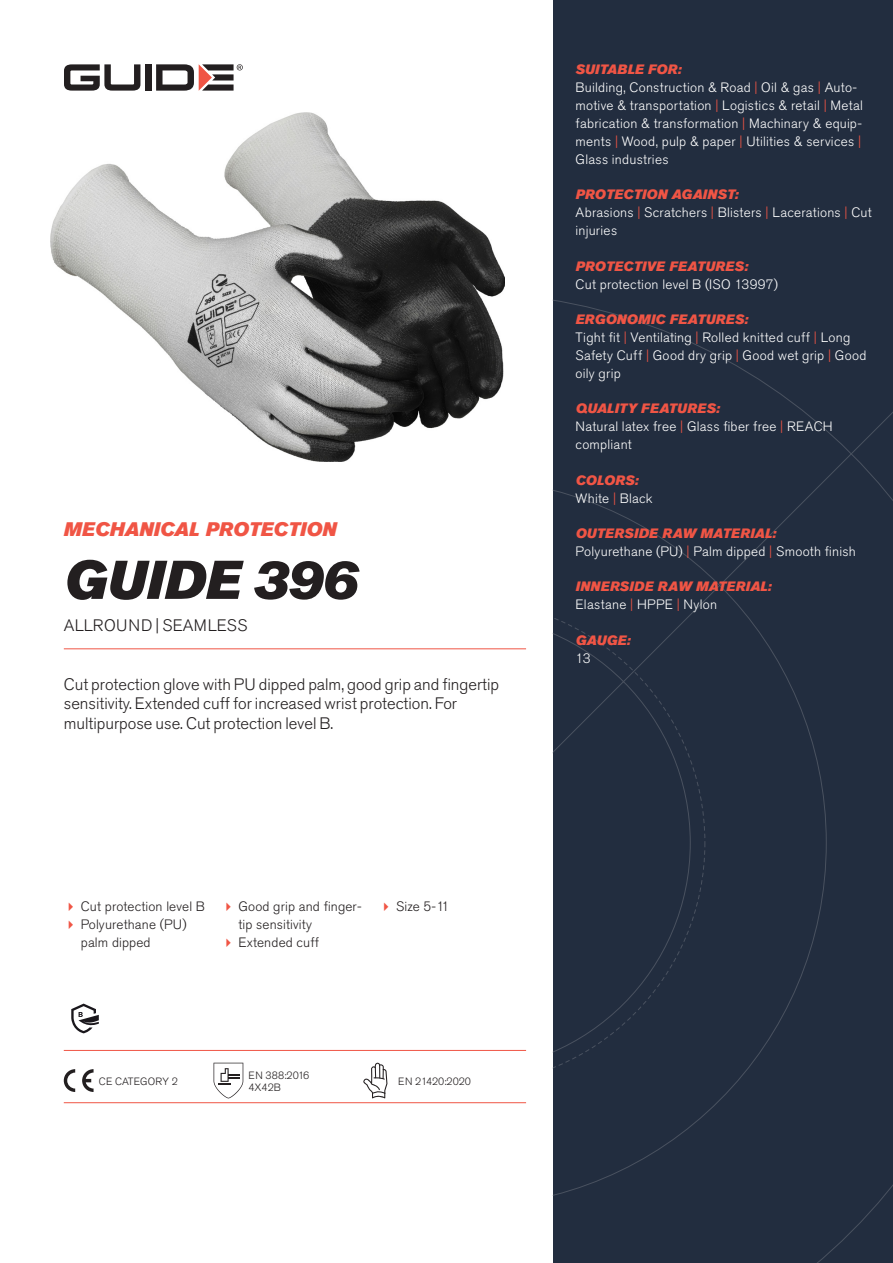
<style>
.page{position:relative;width:893px;height:1263px;background:#fff}
.page>*{position:absolute;margin:0;border:0;box-sizing:border-box;transform-origin:0 0}
.Rubrik{font:italic 54px "Akzidenz Grotesk Pro Super";color:#231f20}
.Överrubrik{font:italic 19.5px "Akzidenz Grotesk Pro Super";color:#f05545}
.Ingress{font:300 16.5px/19.8px "Akzidenz Grotesk Pro";color:#231f20}
.Product_-_AltSegment{font:300 16.5px "Akzidenz Grotesk Pro";letter-spacing:.02em;color:#231f20}
.Produkt_-_Brödtext{font:300 13.5px/18px "Akzidenz Grotesk Pro";letter-spacing:.02em;color:#fff}
.Produkt_-_Namn{font:italic 13.5px "Akzidenz Grotesk Pro Super";letter-spacing:.015em;color:#f05545}
.t1{font:300 13.5px/18px "Akzidenz Grotesk Pro";letter-spacing:.01em;color:#231f20}
.t2{font:300 10.5px "Akzidenz Grotesk Pro";color:#231f20}
.s1{color:#f05545}
</style>
<div class="page">
<div style="left:145px;top:64px;width:7px;height:27px;background:#231f20"></div>
<svg style="left:156px;top:64px;width:87px;height:27px"></svg>
<svg style="left:64px;top:64px;width:76px;height:27px"></svg>
<div style="left:553px;top:0;width:340px;height:1263px;background:#222d3f"></div>
<svg style="left:553px;top:300px;width:340px;height:963px"></svg>
<hr style="left:64px;top:1050px;width:462px;height:1px;background:#f05545">
<hr style="left:64px;top:1102px;width:462px;height:1px;background:#f05545">
<svg style="left:71px;top:1003px;width:28px;height:30px"></svg>
<svg style="left:64px;top:1069px;width:11px;height:23px"></svg>
<svg style="left:82px;top:1069px;width:12px;height:23px"></svg>
<svg style="left:214px;top:1063px;width:29px;height:35px"></svg>
<svg style="left:363px;top:1063px;width:24px;height:35px"></svg>
<img style="left:51px;top:113px;width:453px;height:348px">
<hr style="left:64px;top:648px;width:462px;height:1px;background:#f05545">
<p class="Överrubrik" style="left:64px;top:517px;width:274px">MECHANICAL PROTECTION</p>
<p class="Rubrik" style="left:64px;top:545px;width:295px">GUIDE 396</p>
<p class="Product_-_AltSegment" style="left:64px;top:615px;width:185px">ALLROUND | SEAMLESS</p>
<p class="Ingress" style="left:64px;top:674px;width:437px">Cut protection glove with PU dipped palm, good grip and fingertip sensitivity. Extended cuff for increased wrist protection. For multipurpose use. Cut protection level B.</p>
<p class="t1" style="left:81px;top:897px;width:126px">Cut protection level B</p>
<p class="t1" style="left:81px;top:915px;width:107px">Polyurethane (PU) palm dipped</p>
<p class="t1" style="left:238px;top:897px;width:125px">Good grip and finger&shy;tip sensitivity</p>
<p class="t1" style="left:238px;top:933px;width:82px">Extended cuff</p>
<p class="t1" style="left:396px;top:897px;width:55px">Size 5-11</p>
<p class="t2" style="left:99px;top:1074px;width:81px">CE CATEGORY 2</p>
<p class="t2" style="left:248px;top:1068px;width:62px">EN 388:2016</p>
<p class="t2" style="left:248px;top:1080px;width:34px">4X42B</p>
<p class="t2" style="left:398px;top:1074px;width:74px">EN 21420:2020</p>
<p class="Produkt_-_Namn" style="left:576px;top:60px;width:107px">SUITABLE FOR:</p>
<p class="Produkt_-_Brödtext" style="left:576px;top:78px;width:289px">Building, Construction &amp; Road <span class="s1">|</span> Oil &amp; gas <span class="s1">|</span> Auto&shy;motive &amp; transportation <span class="s1">|</span> Logistics &amp; retail <span class="s1">|</span> Metal fabrication &amp; transformation <span class="s1">|</span> Machinary &amp; equip&shy;ments <span class="s1">|</span> Wood, pulp &amp; paper <span class="s1">|</span> Utilities &amp; services <span class="s1">| </span>Glass industries</p>
<p class="Produkt_-_Namn" style="left:576px;top:186px;width:164px">PROTECTION AGAINST:</p>
<p class="Produkt_-_Brödtext" style="left:576px;top:204px;width:298px">Abrasions <span class="s1">|</span> Scratchers <span class="s1">|</span> Blisters <span class="s1">|</span> Lacerations <span class="s1">|</span> Cut injuries</p>
<p class="Produkt_-_Namn" style="left:576px;top:257px;width:174px">PROTECTIVE FEATURES:</p>
<p class="Produkt_-_Brödtext" style="left:576px;top:275px;width:204px">Cut protection level B (ISO 13997)</p>
<p class="Produkt_-_Namn" style="left:576px;top:310px;width:174px">ERGONOMIC FEATURES:</p>
<p class="Produkt_-_Brödtext" style="left:576px;top:328px;width:292px">Tight fit <span class="s1">|</span> Ventilating <span class="s1">|</span> Rolled knitted cuff <span class="s1">|</span> Long<br>Safety Cuff <span class="s1">|</span> Good dry grip <span class="s1">|</span> Good wet grip <span class="s1">|</span> Good oily grip</p>
<p class="Produkt_-_Namn" style="left:576px;top:400px;width:146px">QUALITY FEATURES:</p>
<p class="Produkt_-_Brödtext" style="left:576px;top:418px;width:259px">Natural latex free <span class="s1">|</span> Glass fiber free <span class="s1">|</span> REACH compliant</p>
<p class="Produkt_-_Namn" style="left:576px;top:471px;width:64px">COLORS:</p>
<p class="Produkt_-_Brödtext" style="left:576px;top:489px;width:79px">White <span class="s1">|</span> Black</p>
<p class="Produkt_-_Namn" style="left:576px;top:524px;width:202px">OUTERSIDE RAW MATERIAL:</p>
<p class="Produkt_-_Brödtext" style="left:576px;top:542px;width:282px">Polyurethane (PU) <span class="s1">|</span> Palm dipped <span class="s1">|</span> Smooth finish</p>
<p class="Produkt_-_Namn" style="left:576px;top:578px;width:197px">INNERSIDE RAW MATERIAL:</p>
<p class="Produkt_-_Brödtext" style="left:576px;top:596px;width:143px">Elastane <span class="s1">|</span> HPPE <span class="s1">|</span> Nylon</p>
<p class="Produkt_-_Namn" style="left:576px;top:631px;width:56px">GAUGE:</p>
<p class="Produkt_-_Brödtext" style="left:576px;top:649px;width:17px">13</p>
</div>
